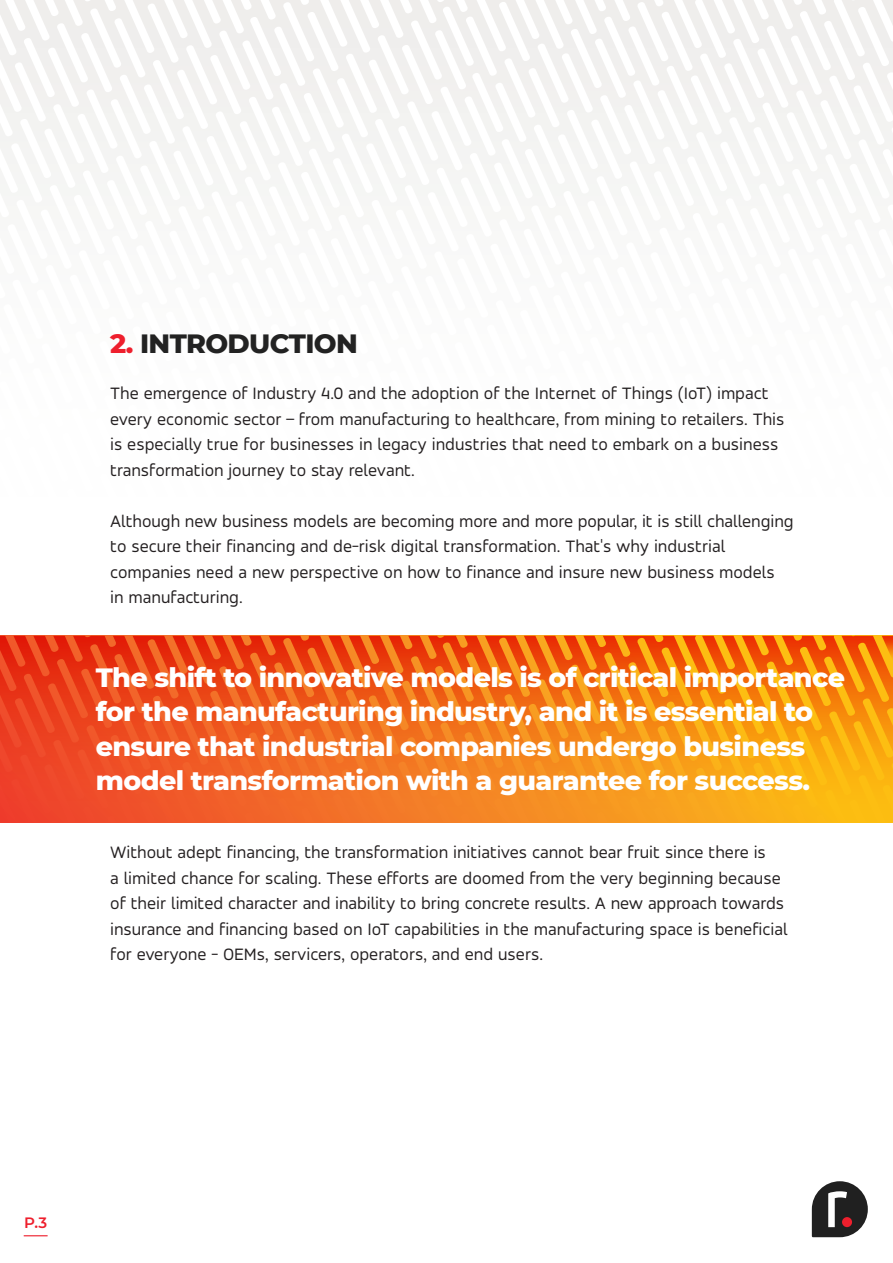
<style>
.page{position:relative;width:893px;height:1263px;background:#fff}
.page>*{position:absolute;margin:0;border:0;box-sizing:border-box;transform-origin:0 0}
.t1{font:800 27px/34.5px "Montserrat";letter-spacing:-.025em;color:#fff}
.t2{font:800 27px "Montserrat";letter-spacing:-.025em;color:#222}
.t3{font:18px/25.5px "Accord";color:#231f20}
.t4{font:600 15px "Montserrat";color:#ee1f2d}
.s1{color:#ee1f2d}
</style>
<div class="page">
<svg style="left:553px;top:6px;width:337px;height:190px"></svg>
<svg style="left:812px;top:1181px;width:56px;height:56px"></svg>
<div style="left:842px;top:1217px;width:10px;height:10px;background:#ee1f2d;border-radius:50%"></div>
<svg style="left:23px;top:1235px;width:25px;height:1px"></svg>
<svg style="left:0;top:636px;width:893px;height:186px;background:#f58a15"></svg>
<svg style="left:14px;top:637px;width:453px;height:178px;background:#ee5a1f"></svg>
<svg style="left:882px;top:636px;width:11px;height:26px"></svg>
<h1 class="t2" style="left:110px;top:324px;width:249px"><span class="s1">2.</span> INTRODUCTION</h1>
<p class="t3" style="left:110px;top:380px;width:676px">The emergence of Industry 4.0 and the adoption of the Internet of Things (IoT) impact every economic sector – from manufacturing to healthcare, from mining to retailers. This is especially true for businesses in legacy industries that need to embark on a business transformation journey to stay relevant.</p>
<p class="t3" style="left:110px;top:508px;width:685px">Although new business models are becoming more and more popular, it is still challenging to secure their financing and de-risk digital transformation. That's why industrial companies need a new perspective on how to finance and insure new business models<br>in manufacturing.</p>
<h1 class="t1" style="left:96px;top:658px;width:751px">The shift to innovative models is of critical importance for the manufacturing industry, and it is essential to ensure that industrial companies undergo business model transformation with a guarantee for success.</h1>
<p class="t3" style="left:110px;top:839px;width:679px">Without adept financing, the transformation initiatives cannot bear fruit since there is<br>a limited chance for scaling. These efforts are doomed from the very beginning because of their limited character and inability to bring concrete results. A new approach towards insurance and financing based on IoT capabilities in the manufacturing space is beneficial for everyone - OEMs, servicers, operators, and end users.</p>
<p class="t4" style="left:24px;top:1212px;width:25px">P.3</p>
</div>
